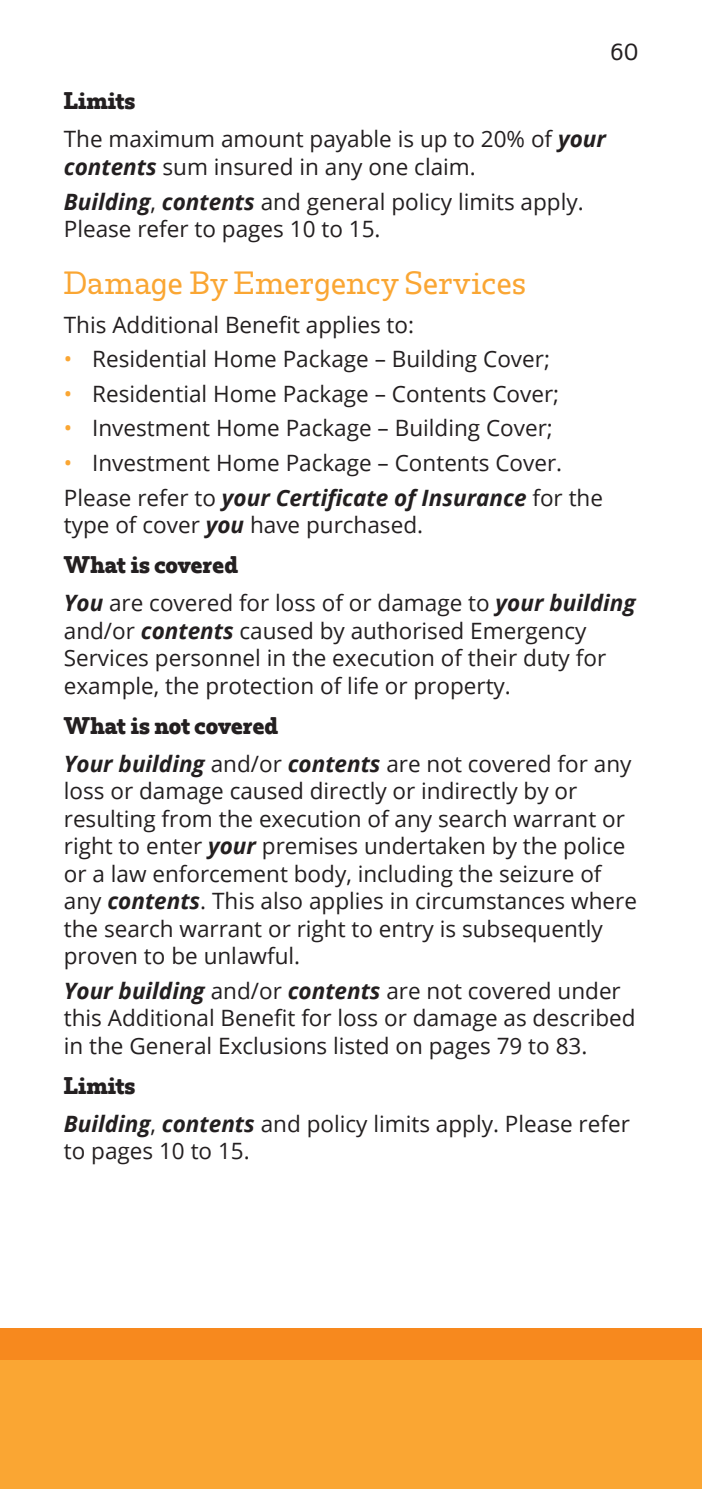
<style>
.page{position:relative;width:702px;height:1489px;background:#fff}
.page>*{position:absolute;margin:0;border:0;box-sizing:border-box;transform-origin:0 0}
.t1{font:30px "Bankwest Serif";letter-spacing:.015em;color:#faa633}
.t2{font:22.5px/27.5px "Open Sans";color:#231f20}
.t3{font:700 22.5px "Bankwest Serif";letter-spacing:-.01em;color:#231f20}
.t4{font:22.5px "Bankwest Serif";color:#231f20}
.s1{font-weight:700;font-style:italic}
.s2{color:#faa633}
</style>
<div class="page">
<div style="left:0;top:1327px;width:702px;height:161px;background:#faa633"></div>
<div style="left:0;top:1327px;width:702px;height:32px;background:#f7891e"></div>
<p class="t4" style="left:610px;top:40px;width:29px">60</p>
<p class="t3" style="left:64px;top:90px;width:73px">Limits</p>
<p class="t2" style="left:64px;top:125px;width:543px">The maximum amount payable is up to 20% of <span class="s1">your contents</span> sum insured in any one claim.</p>
<p class="t2" style="left:64px;top:187px;width:521px"><span class="s1">Building</span>, <span class="s1">contents</span> and general policy limits apply.<br>Please refer to pages 10 to 15.</p>
<h1 class="t1" style="left:64px;top:268px;width:464px">Damage By Emergency Services</h1>
<p class="t2" style="left:64px;top:310px;width:352px">This Additional Benefit applies to:</p>
<p class="t2" style="left:64px;top:345px;width:487px"><span class="s2">•</span> Residential Home Package – Building Cover;</p>
<p class="t2" style="left:64px;top:379px;width:497px"><span class="s2">•</span> Residential Home Package – Contents Cover;</p>
<p class="t2" style="left:64px;top:414px;width:490px"><span class="s2">•</span> Investment Home Package – Building Cover;</p>
<p class="t2" style="left:64px;top:445px;width:540px;line-height:34.5px"><span class="s2">•</span> Investment Home Package – Contents Cover.<br>Please refer to <span class="s1">your Certificate of Insurance</span> for the</p>
<p class="t2" style="left:64px;top:510px;width:361px">type of cover <span class="s1">you</span> have purchased.</p>
<p class="t3" style="left:64px;top:553px;width:176px">What is covered</p>
<p class="t2" style="left:64px;top:588px;width:573px"><span class="s1">You</span> are covered for loss of or damage to <span class="s1">your building </span>and/or <span class="s1">contents</span> caused by authorised Emergency Services personnel in the execution of their duty for example, the protection of life or property.</p>
<p class="t3" style="left:64px;top:713px;width:216px">What is not covered</p>
<p class="t2" style="left:64px;top:749px;width:574px"><span class="s1">Your building</span> and/or <span class="s1">contents</span> are not covered for any loss or damage caused directly or indirectly by or resulting from the execution of any search warrant or right to enter <span class="s1">your</span> premises undertaken by the police or a law enforcement body, including the seizure of any <span class="s1">contents</span>. This also applies in circumstances where the search warrant or right to entry is subsequently proven to be unlawful.</p>
<p class="t2" style="left:64px;top:976px;width:573px"><span class="s1">Your building</span> and/or <span class="s1">contents</span> are not covered under this Additional Benefit for loss or damage as described in the General Exclusions listed on pages 79 to 83.</p>
<p class="t3" style="left:64px;top:1074px;width:73px">Limits</p>
<p class="t2" style="left:64px;top:1109px;width:567px"><span class="s1">Building</span>, <span class="s1">contents</span> and policy limits apply. Please refer to pages 10 to 15.</p>
</div>
